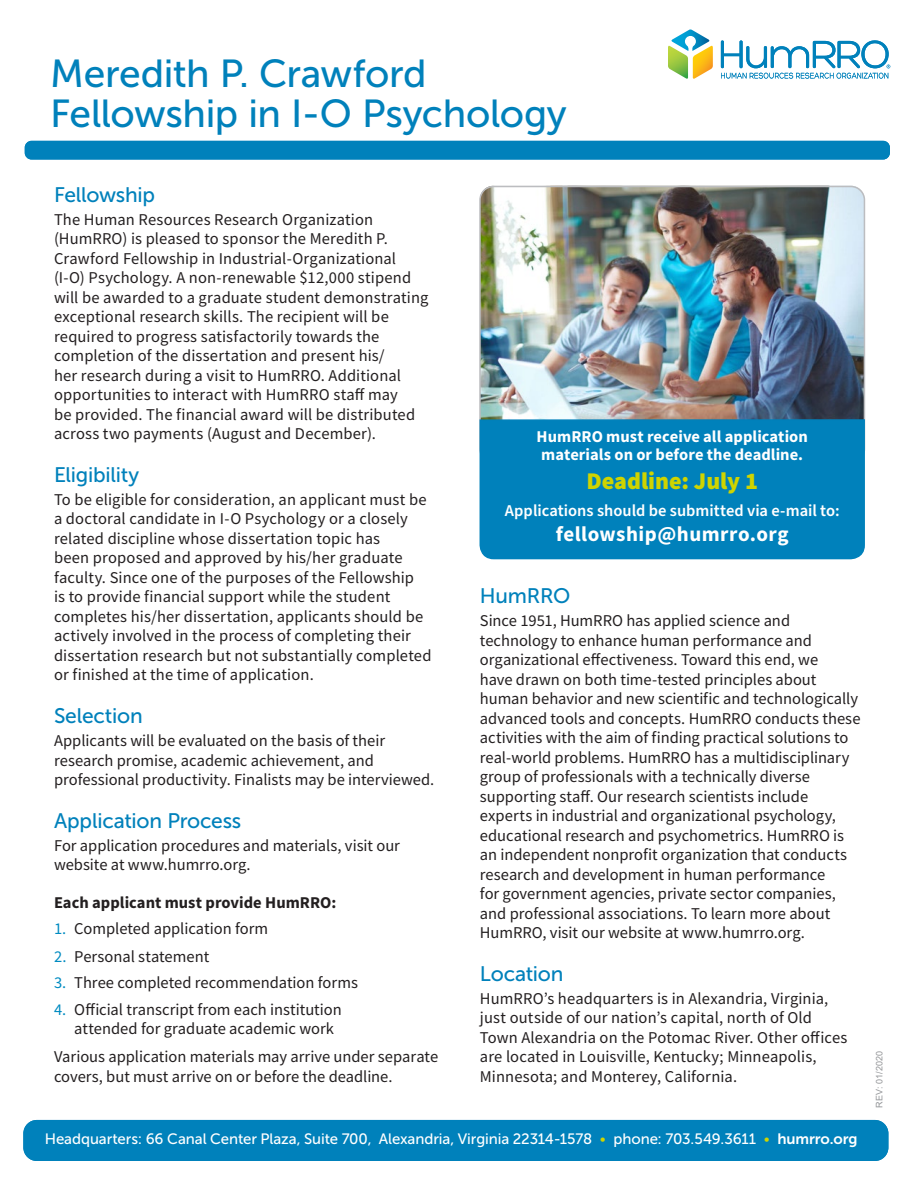
<style>
.page{position:relative;width:918px;height:1188px;background:#fff}
.page>*{position:absolute;margin:0;border:0;box-sizing:border-box;transform-origin:0 0}
.t1{font:39px/40.5px "Museo Sans 500";letter-spacing:-.01em;color:#0081bb}
.t2{font:900 24px "Source Sans Pro";color:#cfd400}
.t3{font:21px "Museo Sans 500";letter-spacing:-.01em;color:#0081bb}
.t4{font:700 21px "Source Sans Pro";letter-spacing:.025em;color:#fff}
.t5{font:16.5px/19.5px "Source Sans Pro";letter-spacing:.005em;color:#231f20}
.t6{font:700 16.5px/18px "Source Sans Pro";letter-spacing:.005em;color:#fff}
.t7{font:600 16.5px "Source Sans Pro";color:#fff}
.t8{font:700 16.5px "Source Sans Pro";letter-spacing:.005em;color:#231f20}
.t9{font:15px "Museo Sans 500";letter-spacing:-.005em;color:#fff}
.t10{font:9px "Arial";letter-spacing:.02em;color:#939598}
.s1{color:#008bc1}
.s2{font-family:"Museo Sans 300";color:#cfd400}
.s3{font-family:"Museo Sans 700"}
</style>
<div class="page">
<div style="left:25px;top:141px;width:865px;height:19px;background:#0081bb;border-radius:7px"></div>
<svg style="left:668px;top:29px;width:222px;height:50px"></svg>
<div style="left:23px;top:1120px;width:865px;height:41px;background:#0081bb;border-radius:14px"></div>
<img style="left:482px;top:186px;width:381px;height:232px">
<div style="left:479px;top:186px;width:386px;height:277px;border:2px solid #bcbdc0;border-radius:14px"></div>
<div style="left:479px;top:418px;width:387px;height:142px;background:#0081bb"></div>
<h1 class="t1" style="left:50px;top:53px;width:518px">Meredith P. Crawford<br>Fellowship in I-O Psychology</h1>
<p class="t3" style="left:54px;top:183px;width:103px">Fellowship</p>
<p class="t5" style="left:54px;top:209px;width:376px">The Human Resources Research Organization (HumRRO) is pleased to sponsor the Meredith P.<br>Crawford Fellowship in Industrial-Organizational (I-O) Psychology. A non-renewable $12,000 stipend will be awarded to a graduate student demonstrating exceptional research skills. The recipient will be required to progress satisfactorily towards the completion of the dissertation and present his/<br>her research during a visit to HumRRO. Additional opportunities to interact with HumRRO staff may<br>be provided. The financial award will be distributed across two payments (August and December).</p>
<p class="t3" style="left:54px;top:463px;width:87px">Eligibility</p>
<p class="t5" style="left:54px;top:489px;width:379px">To be eligible for consideration, an applicant must be a doctoral candidate in I-O Psychology or a closely related discipline whose dissertation topic has<br>been proposed and approved by his/her graduate faculty. Since one of the purposes of the Fellowship<br>is to provide financial support while the student completes his/her dissertation, applicants should be actively involved in the process of completing their dissertation research but not substantially completed or finished at the time of application.</p>
<p class="t3" style="left:54px;top:704px;width:90px">Selection</p>
<p class="t5" style="left:54px;top:731px;width:382px">Applicants will be evaluated on the basis of their research promise, academic achievement, and professional productivity. Finalists may be interviewed.</p>
<p class="t3" style="left:54px;top:809px;width:189px">Application Process</p>
<p class="t5" style="left:54px;top:835px;width:347px">For application procedures and materials, visit our website at www.humrro.org.</p>
<p class="t8" style="left:54px;top:891px;width:284px">Each applicant must provide HumRRO:</p>
<p class="t5" style="left:54px;top:919px;width:216px"><span class="s1">1.</span> Completed application form</p>
<p class="t5" style="left:54px;top:947px;width:157px"><span class="s1">2.</span> Personal statement</p>
<p class="t5" style="left:54px;top:973px;width:306px"><span class="s1">3.</span> Three completed recommendation forms</p>
<p class="t5" style="left:74px;top:999px;width:269px;text-indent:-20px"><span class="s1">4.</span> Official transcript from each institution attended for graduate academic work</p>
<p class="t5" style="left:54px;top:1047px;width:386px">Various application materials may arrive under separate covers, but must arrive on or before the deadline.</p>
<p class="t6" style="left:537px;top:428px;width:273px">HumRRO must receive all application materials on or before the deadline.</p>
<h2 class="t2" style="left:586px;top:465px;width:173px">Deadline: July 1</h2>
<p class="t7" style="left:505px;top:499px;width:336px">Applications should be submitted via e-mail to:</p>
<p class="t4" style="left:556px;top:520px;width:234px">fellowship@humrro.org</p>
<p class="t3" style="left:480px;top:584px;width:92px">HumRRO</p>
<p class="t5" style="left:480px;top:611px;width:382px">Since 1951, HumRRO has applied science and technology to enhance human performance and organizational effectiveness. Toward this end, we<br>have drawn on both time-tested principles about human behavior and new scientific and technologically advanced tools and concepts. HumRRO conducts these activities with the aim of finding practical solutions to real-world problems. HumRRO has a multidisciplinary group of professionals with a technically diverse supporting staff. Our research scientists include experts in industrial and organizational psychology, educational research and psychometrics. HumRRO is an independent nonprofit organization that conducts research and development in human performance<br>for government agencies, private sector companies, and professional associations. To learn more about HumRRO, visit our website at www.humrro.org.</p>
<p class="t3" style="left:480px;top:962px;width:85px">Location</p>
<p class="t5" style="left:480px;top:989px;width:369px">HumRRO’s headquarters is in Alexandria, Virginia, just outside of our nation’s capital, north of Old Town Alexandria on the Potomac River. Other offices are located in Louisville, Kentucky; Minneapolis, Minnesota; and Monterey, California.</p>
<p class="t9" style="left:45px;top:1131px;width:563px">Headquarters: 66 Canal Center Plaza, Suite 700, Alexandria, Virginia 22314-1578 <span class="s2">•</span></p>
<p class="t9" style="left:613px;top:1131px;width:246px">phone: 703.549.3611 <span class="s2">•</span> <span class="s3">humrro.org</span></p>
<p class="t10" style="left:873px;top:1108px;width:59px;rotate:-90deg">REV: 01/2020</p>
</div>
